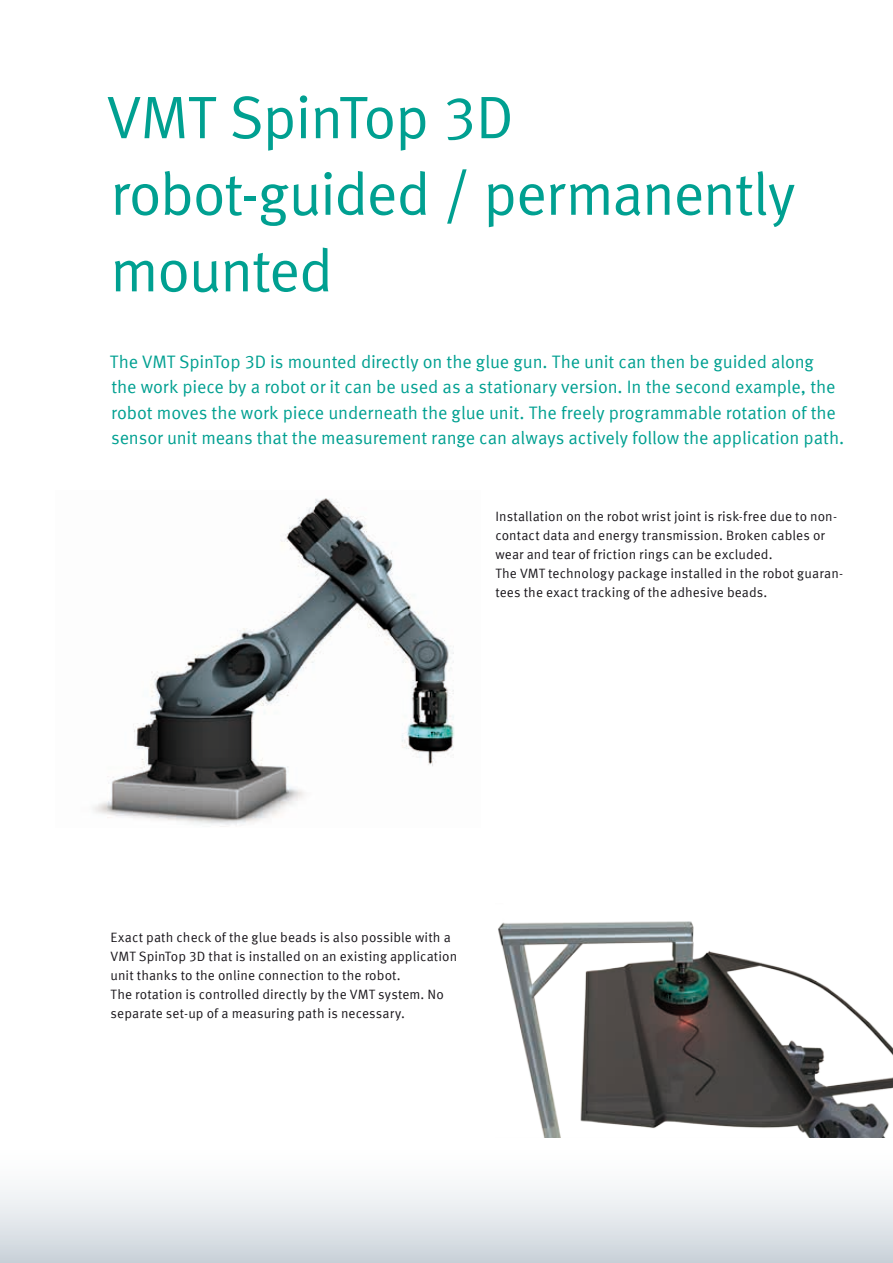
<style>
.page{position:relative;width:893px;height:1263px;background:#fff}
.page>*{position:absolute;margin:0;border:0;box-sizing:border-box;transform-origin:0 0}
.t1{font:60px/76.5px "Meta Offc Pro Norm";letter-spacing:-.025em;color:#00a091}
.t2{font:18px/25.5px "Meta Offc Pro Norm";letter-spacing:-.01em;color:#00a091}
.t3{font:13.5px/19.2px "Meta Offc Pro Norm";letter-spacing:.005em;color:#1a171c}
</style>
<div class="page">
<svg style="left:0;top:1137px;width:893px;height:126px"></svg>
<img style="left:93px;top:498px;width:362px;height:329px">
<img style="left:498px;top:921px;width:395px;height:216px">
<h1 class="t1" style="left:107px;top:75px;width:690px">VMT SpinTop 3D robot-guided / permanently mounted</h1>
<p class="t2" style="left:110px;top:348px;width:736px">The VMT SpinTop 3D is mounted directly on the glue gun. The unit can then be guided along<br>the work piece by a robot or it can be used as a stationary version. In the second example, the robot moves the work piece underneath the glue unit. The freely programmable rotation of the sensor unit means that the measurement range can always actively follow the application path.</p>
<p class="t3" style="left:495px;top:506px;width:349px">Installation on the robot wrist joint is risk-free due to non&shy;contact data and energy transmission. Broken cables or wear and tear of friction rings can be excluded.<br>The VMT technology package installed in the robot guaran&shy;tees the exact tracking of the adhesive beads.</p>
<p class="t3" style="left:111px;top:927px;width:348px">Exact path check of the glue beads is also possible with a VMT SpinTop 3D that is installed on an existing application unit thanks to the online connection to the robot.<br>The rotation is controlled directly by the VMT system. No separate set-up of a measuring path is necessary.</p>
</div>
